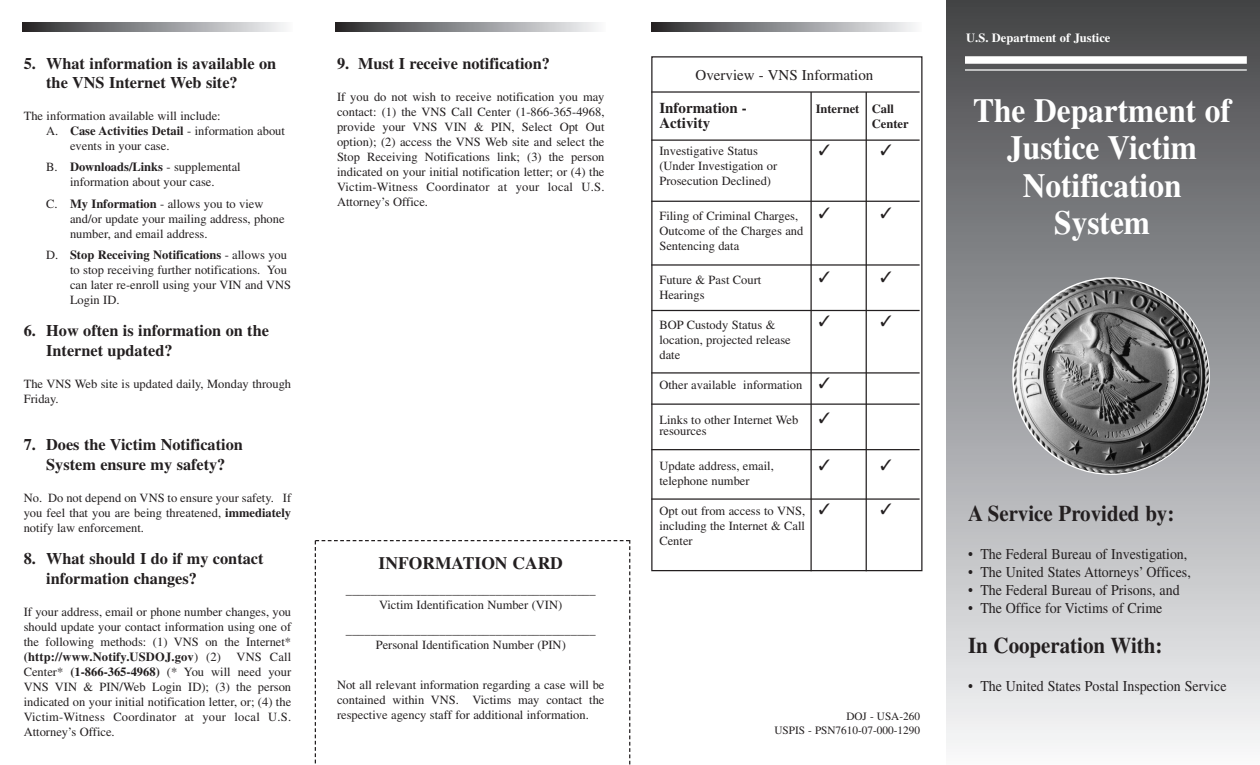
<style>
.page{position:relative;width:1260px;height:765px;background:#fff}
.page>*{position:absolute;margin:0;border:0;box-sizing:border-box;transform-origin:0 0}
.t1{font:700 33.75px/37.5px "Times";color:#fff;text-align:center;scale:.93 1}
.t2{font:700 22.5px "Times";color:#231f20;scale:.93 1}
.t3{font:700 17.5px "Times";color:#231f20}
.t4{font:700 16.25px/19.5px "Times";color:#231f20}
.t5{font:15px "Times";color:#231f20;scale:.93 1}
.t6{font:15px "Times";color:#231f20}
.t7{font:700 15px/15px "Times";color:#231f20}
.t8{font:12.5px/15px "Times";color:#231f20}
.t9{font:700 12.5px "Times";color:#fff}
.t10{font:700 12.5px/15px "Times";color:#231f20}
.t11{font:11.25px/13.5px "Times";color:#231f20;text-align:right}
.s1{font-weight:700}
</style>
<div class="page">
<svg style="left:22px;top:22px;width:263px;height:9px;background:#8f8f92"></svg>
<svg style="left:335px;top:22px;width:262px;height:9px;background:#8e8f92"></svg>
<svg style="left:652px;top:22px;width:262px;height:9px;background:#8f9092"></svg>
<svg style="left:315px;top:540px;width:315px;height:224px"></svg>
<div style="left:651px;top:56px;width:271px;height:515px;border:1px solid #231f20"></div>
<hr style="left:810px;top:92px;width:2px;height:479px;background:#231f20">
<hr style="left:866px;top:92px;width:1px;height:479px;background:#231f20">
<hr style="left:651px;top:91px;width:269px;height:2px;background:#231f20">
<hr style="left:651px;top:140px;width:269px;height:1px;background:#231f20">
<hr style="left:651px;top:201px;width:269px;height:1px;background:#231f20">
<hr style="left:651px;top:264px;width:269px;height:2px;background:#231f20">
<hr style="left:651px;top:310px;width:269px;height:1px;background:#231f20">
<hr style="left:651px;top:372px;width:269px;height:2px;background:#231f20">
<hr style="left:651px;top:404px;width:269px;height:1px;background:#231f20">
<hr style="left:651px;top:449px;width:269px;height:1px;background:#231f20">
<hr style="left:651px;top:498px;width:269px;height:2px;background:#231f20">
<div style="left:946px;top:0;width:314px;height:765px;background:linear-gradient(to bottom,#454649,#f6f8fa)"></div>
<div style="left:965px;top:56px;width:282px;height:8px;background:#fff"></div>
<hr style="left:965px;top:69px;width:282px;height:2px;background:#fff">
<svg style="left:1012px;top:277px;width:198px;height:198px;background:#8f8f8f"></svg>
<img style="left:1105px;top:279px;width:104px;height:170px">
<p class="t4" style="left:46px;top:55px;width:231px;text-indent:-22px">5. What information is available on the VNS Internet Web site?</p>
<p class="t8" style="left:24px;top:110px;width:199px">The information available will include:</p>
<p class="t8" style="left:70px;top:125px;width:217px;text-indent:-24px">A. <span class="s1">Case Activities Detail</span> - information about events in your case.</p>
<p class="t8" style="left:46px;top:161px;width:196px;text-align:center">B. <span class="s1">Downloads/Links</span> - supplemental information about your case.</p>
<p class="t8" style="left:70px;top:197px;width:216px;text-indent:-24px">C. <span class="s1">My Information</span> - allows you to view and/or update your mailing address, phone number, and email address.</p>
<p class="t8" style="left:70px;top:248px;width:223px;text-indent:-24px">D. <span class="s1">Stop Receiving Notifications</span> - allows you to stop receiving further notifications. You can later re-enroll using your VIN and VNS Login ID.</p>
<p class="t4" style="left:46px;top:323px;width:224px;text-indent:-22px">6. How often is information on the<br>Internet updated?</p>
<p class="t8" style="left:24px;top:377px;width:269px">The VNS Web site is updated daily, Monday through<br>Friday.</p>
<p class="t4" style="left:24px;top:437px;width:221px;text-align:center">7. Does the Victim Notification<br>System ensure my safety?</p>
<p class="t8" style="left:24px;top:491px;width:269px;text-align:justify">No. Do not depend on VNS to ensure your safety. If you feel that you are being threatened, <span class="s1">immediately </span>notify law enforcement.</p>
<p class="t4" style="left:46px;top:551px;width:219px;text-indent:-22px">8. What should I do if my contact information changes?</p>
<p class="t8" style="left:24px;top:605px;width:269px;text-align:justify">If your address, email or phone number changes, you should update your contact information using one of the following methods: (1) VNS on the Internet* <span class="s1">(http://www.Notify.USDOJ.gov</span>) (2) VNS Call Center* <span class="s1">(1-866-365-4968)</span> (* You will need your VNS VIN &amp; PIN/Web Login ID); (3) the person indicated on your initial notification letter, or; (4) the Victim-Witness Coordinator at your local U.S.<br>Attorney’s Office.</p>
<p class="t4" style="left:337px;top:55px;width:214px">9. Must I receive notification?</p>
<p class="t8" style="left:337px;top:90px;width:269px;text-align:justify">If you do not wish to receive notification you may contact: (1) the VNS Call Center (1-866-365-4968, provide your VNS VIN &amp; PIN, Select Opt Out option); (2) access the VNS Web site and select the Stop Receiving Notifications link; (3) the person indicated on your initial notification letter; or (4) the Victim-Witness Coordinator at your local U.S.<br>Attorney’s Office.</p>
<h3 class="t3" style="left:379px;top:557px;width:186px">INFORMATION CARD</h3>
<p class="t8" style="left:379px;top:599px;width:185px">Victim Identification Number (VIN)</p>
<p class="t8" style="left:376px;top:639px;width:192px">Personal Identification Number (PIN)</p>
<p class="t8" style="left:337px;top:679px;width:269px;text-align:justify">Not all relevant information regarding a case will be contained within VNS. Victims may contact the respective agency staff for additional information.</p>
<p class="t8" style="left:346px;top:584px;width:251px">________________________________________</p>
<p class="t8" style="left:346px;top:624px;width:251px">________________________________________</p>
<h3 class="t6" style="left:696px;top:70px;width:179px">Overview - VNS Information</h3>
<p class="t7" style="left:659px;top:102px;width:89px">Information -<br>Activity</p>
<p class="t10" style="left:816px;top:103px;width:45px">Internet</p>
<p class="t10" style="left:872px;top:103px;width:38px">Call<br>Center</p>
<p class="t8" style="left:659px;top:144px;width:119px">Investigative Status (Under Investigation or<br>Prosecution Declined)</p>
<p class="t8" style="left:659px;top:209px;width:146px">Filing of Criminal Charges,<br>Outcome of the Charges and<br>Sentencing data</p>
<p class="t8" style="left:659px;top:273px;width:103px">Future &amp; Past Court<br>Hearings</p>
<p class="t8" style="left:659px;top:318px;width:133px">BOP Custody Status &amp; location, projected release date</p>
<p class="t8" style="left:659px;top:378px;width:144px">Other available information</p>
<p class="t8" style="left:659px;top:415px;width:140px;line-height:11.2px">Links to other Internet Web resources</p>
<p class="t8" style="left:659px;top:459px;width:116px">Update address, email, telephone number</p>
<p class="t8" style="left:659px;top:504px;width:147px;text-align:justify">Opt out from access to VNS, including the Internet &amp; Call Center</p>
<p class="t11" style="left:774px;top:711px;width:147px">DOJ - USA-260<br>USPIS - PSN7610-07-000-1290</p>
<p class="t9" style="left:966px;top:34px;width:146px">U.S. Department of Justice</p>
<h1 class="t1" style="left:973px;top:95px;width:279px">The Department of<br>Justice Victim<br>Notification<br>System</h1>
<h2 class="t2" style="left:968px;top:505px;width:223px">A Service Provided by:</h2>
<p class="t5" style="left:968px;top:549px;width:237px">• The Federal Bureau of Investigation,</p>
<p class="t5" style="left:968px;top:567px;width:241px">• The United States Attorneys’ Offices,</p>
<p class="t5" style="left:968px;top:585px;width:229px">• The Federal Bureau of Prisons, and</p>
<p class="t5" style="left:968px;top:603px;width:211px">• The Office for Victims of Crime</p>
<h2 class="t2" style="left:968px;top:637px;width:211px">In Cooperation With:</h2>
<p class="t5" style="left:968px;top:681px;width:279px">• The United States Postal Inspection Service</p>
</div>
